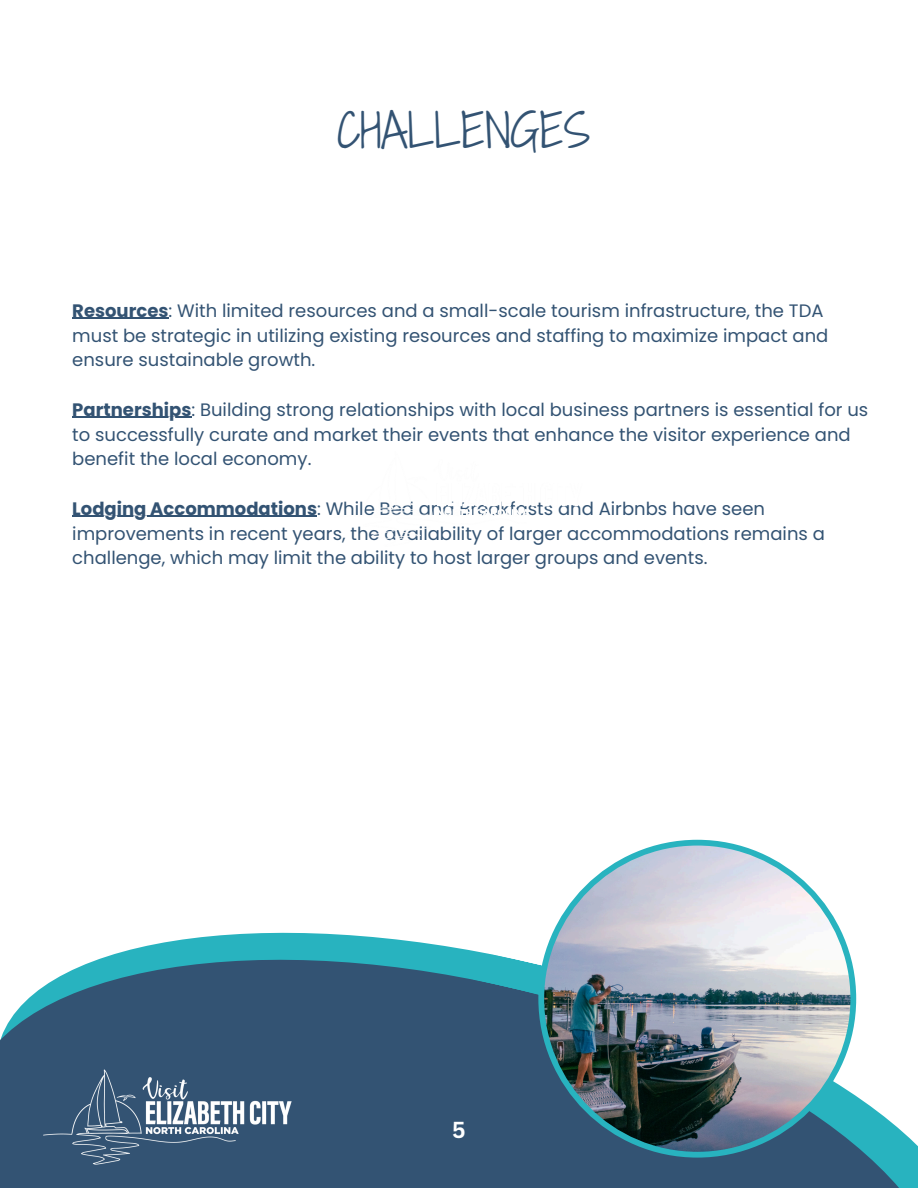
<style>
.page{position:relative;width:918px;height:1188px;background:#fff}
.page>*{position:absolute;margin:0;border:0;box-sizing:border-box;transform-origin:0 0}
.t1{font:45px "Shadows Into Light Two";color:#335373}
.t2{font:700 22.5px "Canva Sans";color:#fff}
.t3{font:18px/24.8px "Poppins";color:#335373}
.s1{font-weight:700}
</style>
<div class="page">
<hr style="left:72px;top:318px;width:97px;height:1px;background:#335373">
<hr style="left:72px;top:417px;width:119px;height:1px;background:#335373">
<hr style="left:72px;top:516px;width:245px;height:1px;background:#335373">
<svg style="left:0;top:932px;width:918px;height:256px;fill:#335373"></svg>
<img style="left:538px;top:840px;width:318px;height:318px">
<img style="left:33px;top:1059px;width:270px;height:114px">
<h1 class="t1" style="left:337px;top:98px;width:255px">CHALLENGES</h1>
<p class="t3" style="left:72px;top:298px;width:758px"><span class="s1">Resources</span>: With limited resources and a small-scale tourism infrastructure, the TDA must be strategic in utilizing existing resources and staffing to maximize impact and ensure sustainable growth.</p>
<p class="t3" style="left:72px;top:397px;width:798px"><span class="s1">Partnerships</span>: Building strong relationships with local business partners is essential for us to successfully curate and market their events that enhance the visitor experience and benefit the local economy.</p>
<p class="t3" style="left:72px;top:496px;width:754px"><span class="s1">Lodging Accommodations</span>: While Bed and Breakfasts and Airbnbs have seen improvements in recent years, the availability of larger accommodations remains a challenge, which may limit the ability to host larger groups and events.</p>
<p class="t2" style="left:452px;top:1114px;width:15px">5</p>
</div>
